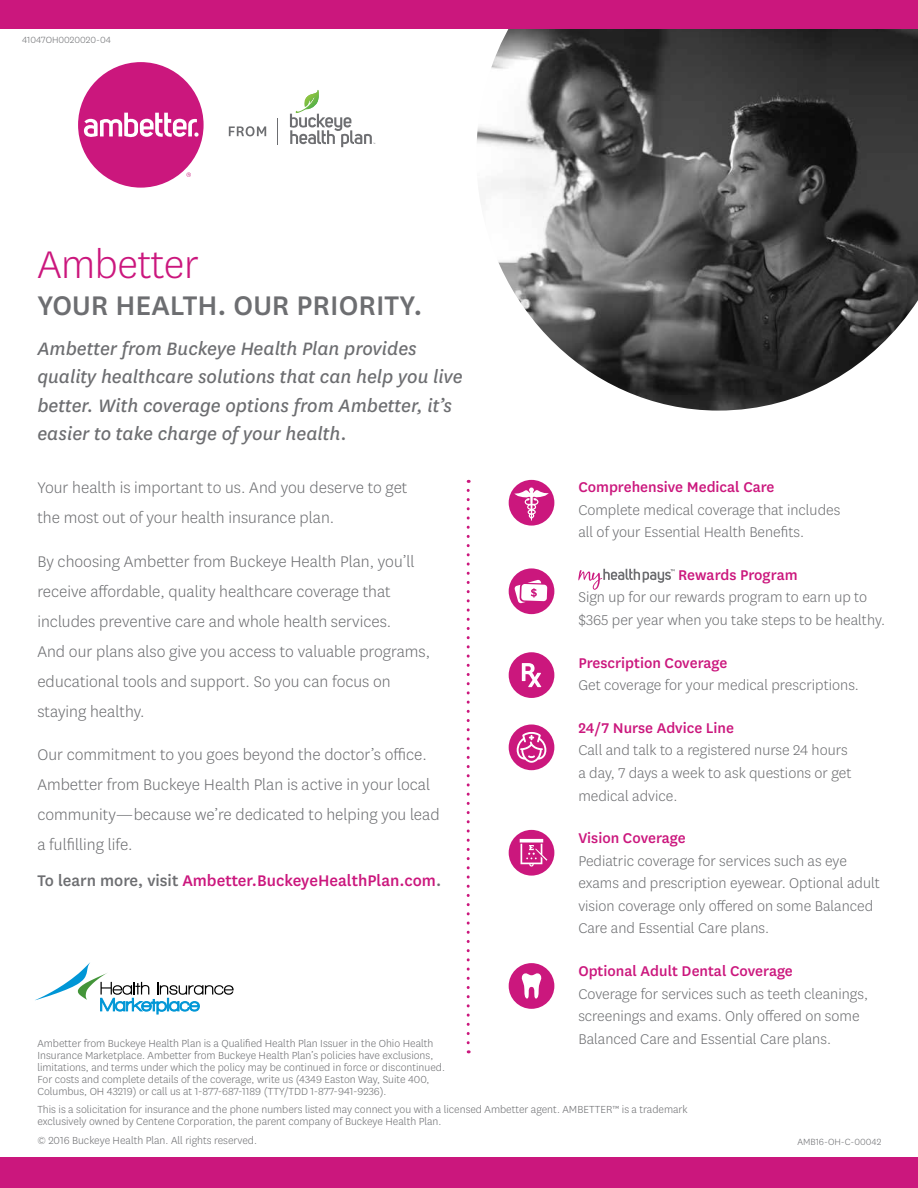
<style>
.page{position:relative;width:918px;height:1188px;background:#fff}
.page>*{position:absolute;margin:0;border:0;box-sizing:border-box;transform-origin:0 0}
.t1{font:300 45px "Centene Sans";letter-spacing:-.01em;color:#cb177d}
.t2{font:500 31.5px "Centene Sans";color:#6d6e71}
.t3{font:italic 21px/28.5px "Centene Sans";color:#6d6e71}
.t4{font:300 18px/30px "Centene Sans";color:#6d6e71}
.t5{font:500 18px "Centene Sans";color:#cb177d}
.t6{font:300 16.5px/22.5px "Centene Sans";color:#6d6e71}
.t7{font:500 16.5px "Centene Sans";color:#cb177d}
.t8{font:300 12px/12px "Centene Sans";color:#6d6e71}
.t9{font:300 10.5px "Centene Sans";color:#6d6e71}
.s1{color:#6d6e71}
</style>
<div class="page">
<svg style="left:229px;top:126px;width:37px;height:10px"></svg>
<svg style="left:277px;top:118px;width:1px;height:27px"></svg>
<div style="left:78px;top:62px;width:126px;height:126px;background:#cb177d;border-radius:50%"></div>
<svg style="left:84px;top:113px;width:115px;height:25px"></svg>
<svg style="left:186px;top:172px;width:5px;height:5px"></svg>
<svg style="left:290px;top:90px;width:85px;height:57px"></svg>
<svg style="left:578px;top:569px;width:96px;height:21px"></svg>
<svg style="left:35px;top:962px;width:199px;height:52px"></svg>
<img style="left:476px;top:28px;width:442px;height:383px">
<div style="left:509px;top:724px;width:45px;height:46px;background:#cb177d;border-radius:50%"></div>
<svg style="left:517px;top:732px;width:29px;height:31px"></svg>
<div style="left:0;top:1158px;width:918px;height:30px;background:#cb177d"></div>
<svg style="left:467px;top:480px;width:3px;height:563px"></svg>
<div style="left:0;top:0;width:918px;height:28px;background:#cb177d"></div>
<div style="left:509px;top:568px;width:45px;height:46px;background:#cb177d;border-radius:50%"></div>
<svg style="left:514px;top:580px;width:33px;height:24px"></svg>
<div style="left:509px;top:652px;width:45px;height:46px;background:#cb177d;border-radius:50%"></div>
<svg style="left:522px;top:663px;width:19px;height:24px"></svg>
<div style="left:509px;top:830px;width:45px;height:46px;background:#cb177d;border-radius:50%"></div>
<svg style="left:520px;top:839px;width:27px;height:28px"></svg>
<div style="left:509px;top:963px;width:45px;height:46px;background:#cb177d;border-radius:50%"></div>
<svg style="left:521px;top:973px;width:21px;height:26px"></svg>
<div style="left:509px;top:480px;width:45px;height:46px;background:#cb177d;border-radius:50%"></div>
<svg style="left:514px;top:488px;width:35px;height:33px"></svg>
<p class="t9" style="left:22px;top:33px;width:90px">41047OH0020020-04</p>
<h1 class="t1" style="left:37px;top:236px;width:163px">Ambetter</h1>
<h2 class="t2" style="left:37px;top:284px;width:387px">YOUR HEALTH. OUR PRIORITY.</h2>
<p class="t3" style="left:37px;top:333px;width:427px">Ambetter from Buckeye Health Plan provides quality healthcare solutions that can help you live better. With coverage options from Ambetter, it’s easier to take charge of your health.</p>
<p class="t4" style="left:37px;top:472px;width:372px">Your health is important to us. And you deserve to get the most out of your health insurance plan.</p>
<p class="t4" style="left:37px;top:546px;width:394px">By choosing Ambetter from Buckeye Health Plan, you’ll receive affordable, quality healthcare coverage that includes preventive care and whole health services.<br>And our plans also give you access to valuable programs, educational tools and support. So you can focus on staying healthy.</p>
<p class="t4" style="left:37px;top:739px;width:404px">Our commitment to you goes beyond the doctor’s office.<br>Ambetter from Buckeye Health Plan is active in your local community—because we’re dedicated to helping you lead a fulfilling life.</p>
<p class="t5" style="left:37px;top:869px;width:405px"><span class="s1">To learn more, visit</span> Ambetter.BuckeyeHealthPlan.com<span class="s1">.</span></p>
<h3 class="t7" style="left:578px;top:476px;width:198px">Comprehensive Medical Care</h3>
<p class="t6" style="left:578px;top:498px;width:264px">Complete medical coverage that includes all of your Essential Health Benefits.</p>
<h3 class="t7" style="left:678px;top:564px;width:121px">Rewards Program</h3>
<p class="t6" style="left:578px;top:586px;width:308px">Sign up for our rewards program to earn up to $365 per year when you take steps to be healthy.</p>
<h3 class="t7" style="left:578px;top:651px;width:150px">Prescription Coverage</h3>
<p class="t6" style="left:578px;top:673px;width:282px">Get coverage for your medical prescriptions.</p>
<h3 class="t7" style="left:578px;top:717px;width:157px">24/7 Nurse Advice Line</h3>
<p class="t6" style="left:578px;top:739px;width:275px">Call and talk to a registered nurse 24 hours a day, 7 days a week to ask questions or get medical advice.</p>
<h3 class="t7" style="left:578px;top:827px;width:109px">Vision Coverage</h3>
<p class="t6" style="left:578px;top:849px;width:303px">Pediatric coverage for services such as eye exams and prescription eyewear. Optional adult vision coverage only offered on some Balanced Care and Essential Care plans.</p>
<h3 class="t7" style="left:578px;top:960px;width:216px">Optional Adult Dental Coverage</h3>
<p class="t6" style="left:578px;top:982px;width:291px">Coverage for services such as teeth cleanings, screenings and exams. Only offered on some</p>
<p class="t8" style="left:37px;top:1037px;width:398px">Ambetter from Buckeye Health Plan is a Qualified Health Plan Issuer in the Ohio Health</p>
<p class="t6" style="left:578px;top:1027px;width:254px">Balanced Care and Essential Care plans.</p>
<p class="t8" style="left:37px;top:1049px;width:409px">Insurance Marketplace. Ambetter from Buckeye Health Plan’s policies have exclusions, limitations, and terms under which the policy may be continued in force or discontinued.<br>For costs and complete details of the coverage, write us (4349 Easton Way, Suite 400, Columbus, OH 43219) or call us at 1-877-687-1189 (TTY/TDD 1-877-941-9236).</p>
<p class="t8" style="left:37px;top:1103px;width:652px">This is a solicitation for insurance and the phone numbers listed may connect you with a licensed Ambetter agent. AMBETTER™ is a trademark exclusively owned by Centene Corporation, the parent company of Buckeye Health Plan.</p>
<p class="t8" style="left:37px;top:1134px;width:221px">© 2016 Buckeye Health Plan. All rights reserved.</p>
<p class="t9" style="left:798px;top:1135px;width:85px">AMB16-OH-C-00042</p>
</div>
